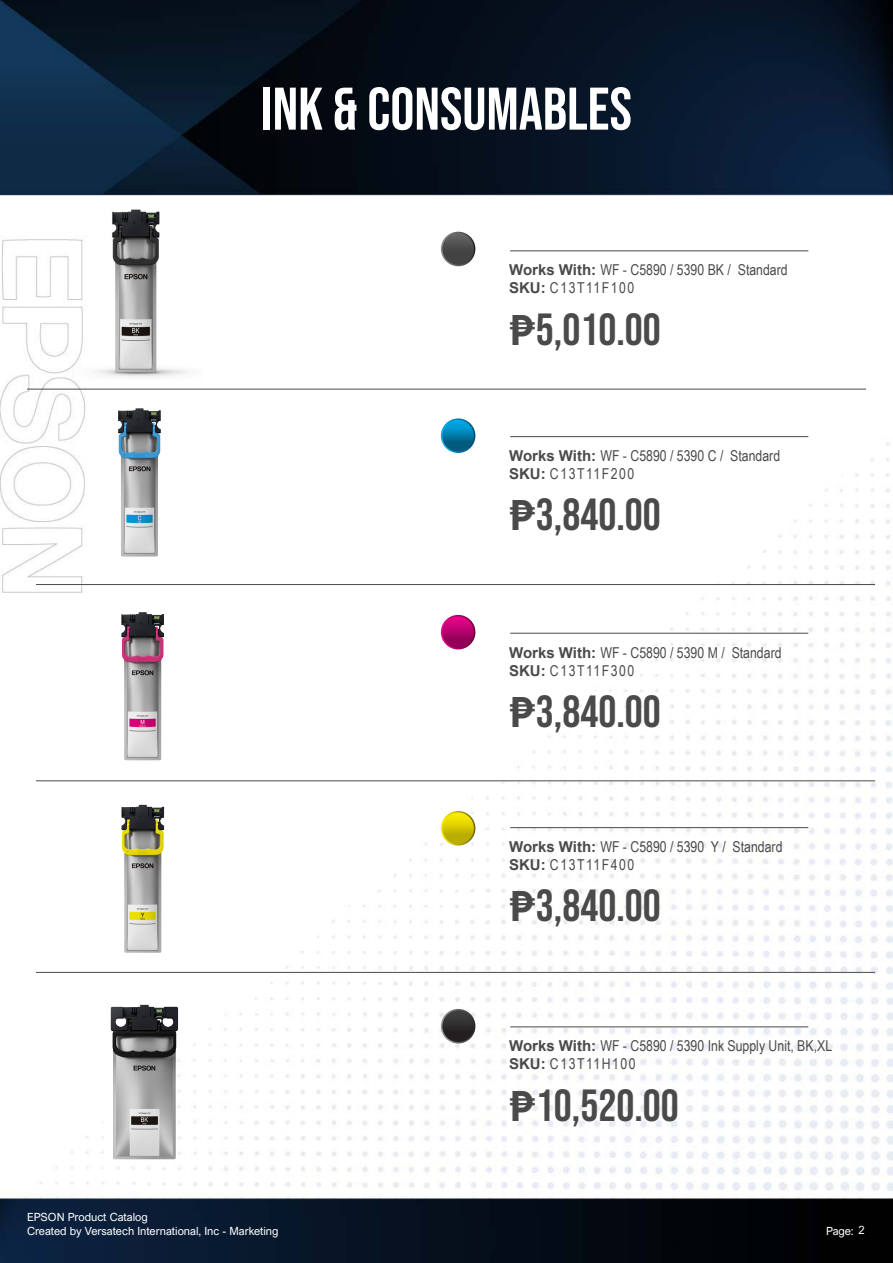
<style>
.page{position:relative;width:893px;height:1263px;background:#fff}
.page>*{position:absolute;margin:0;border:0;box-sizing:border-box;transform-origin:0 0}
.PAGE_TITLE{font:60px "Bebas Neue";color:#fff}
.PRICE{font:45px "Bebas Neue";color:#4a4a4a}
.t1{font:15px "Arial Narrow";color:#4a4a4a}
.t2{font:15px "Arial Narrow";letter-spacing:.1em;color:#4a4a4a}
.t3{font:11.25px/13.5px "Arial Nova";color:#fff}
.s1{font-family:"Arial";font-weight:700}
.s2{font-family:"SF Compact Text";font-weight:600}
</style>
<div class="page">
<img style="left:0;top:0;width:893px;height:1263px">
<hr style="left:510px;top:251px;width:298px;height:1px;background:#4a4a4a">
<hr style="left:510px;top:436px;width:298px;height:1px;background:#4a4a4a">
<hr style="left:510px;top:633px;width:298px;height:1px;background:#4a4a4a">
<hr style="left:510px;top:827px;width:298px;height:1px;background:#4a4a4a">
<hr style="left:510px;top:1027px;width:298px;height:1px;background:#4a4a4a">
<hr style="left:27px;top:389px;width:839px;height:1px;background:#4a4a4a">
<hr style="left:36px;top:584px;width:839px;height:1px;background:#4a4a4a">
<hr style="left:36px;top:780px;width:839px;height:1px;background:#4a4a4a">
<hr style="left:36px;top:972px;width:839px;height:1px;background:#4a4a4a">
<img style="left:118px;top:408px;width:43px;height:148px">
<svg style="left:442px;top:232px;width:33px;height:33px"></svg>
<div style="left:441px;top:232px;width:34px;height:34px;border:2px solid #fff;border-radius:50%"></div>
<svg style="left:442px;top:419px;width:33px;height:33px"></svg>
<div style="left:441px;top:418px;width:34px;height:35px;border:2px solid #fff;border-radius:50%"></div>
<svg style="left:442px;top:616px;width:33px;height:33px"></svg>
<div style="left:441px;top:615px;width:34px;height:34px;border:2px solid #fff;border-radius:50%"></div>
<svg style="left:442px;top:812px;width:33px;height:33px"></svg>
<div style="left:441px;top:811px;width:34px;height:34px;border:2px solid #fff;border-radius:50%"></div>
<svg style="left:442px;top:1010px;width:33px;height:33px"></svg>
<div style="left:441px;top:1009px;width:34px;height:34px;border:2px solid #fff;border-radius:50%"></div>
<img style="left:121px;top:612px;width:43px;height:148px">
<img style="left:122px;top:805px;width:42px;height:148px">
<img style="left:111px;top:1004px;width:67px;height:155px">
<img style="left:73px;top:208px;width:129px;height:171px">
<p class="PAGE_TITLE" style="left:261px;top:75px;width:372px">INK &amp; CONSUMABLES</p>
<p class="t1" style="left:509px;top:259px;width:280px"><span class="s1">Works With:</span> WF - C5890 / 5390 BK / Standard</p>
<p class="t2" style="left:509px;top:277px;width:127px"><span class="s1">SKU:</span> C13T11F100</p>
<p class="PRICE" style="left:509px;top:304px;width:153px"><span class="s2">₱</span>5,010.00</p>
<p class="t1" style="left:509px;top:445px;width:273px"><span class="s1">Works With:</span> WF - C5890 / 5390 C / Standard</p>
<p class="t2" style="left:509px;top:463px;width:127px"><span class="s1">SKU:</span> C13T11F200</p>
<p class="PRICE" style="left:509px;top:489px;width:153px"><span class="s2">₱</span>3,840.00</p>
<p class="t1" style="left:509px;top:641px;width:274px"><span class="s1">Works With:</span> WF - C5890 / 5390 M / Standard</p>
<p class="t2" style="left:509px;top:659px;width:127px"><span class="s1">SKU:</span> C13T11F300</p>
<p class="PRICE" style="left:509px;top:686px;width:153px"><span class="s2">₱</span>3,840.00</p>
<p class="t1" style="left:509px;top:836px;width:275px"><span class="s1">Works With:</span> WF - C5890 / 5390 Y / Standard</p>
<p class="t2" style="left:509px;top:854px;width:127px"><span class="s1">SKU:</span> C13T11F400</p>
<p class="PRICE" style="left:509px;top:880px;width:153px"><span class="s2">₱</span>3,840.00</p>
<p class="t1" style="left:509px;top:1035px;width:325px"><span class="s1">Works With:</span> WF - C5890 / 5390 Ink Supply Unit, BK,XL</p>
<p class="t2" style="left:509px;top:1053px;width:128px"><span class="s1">SKU:</span> C13T11H100</p>
<p class="t3" style="left:27px;top:1210px;width:253px">EPSON Product Catalog<br>Created by Versatech International, Inc - Marketing</p>
<p class="PRICE" style="left:509px;top:1079px;width:171px"><span class="s2">₱</span>10,520.00</p>
<p class="t3" style="left:826px;top:1224px;width:40px">Page: 2</p>
</div>
